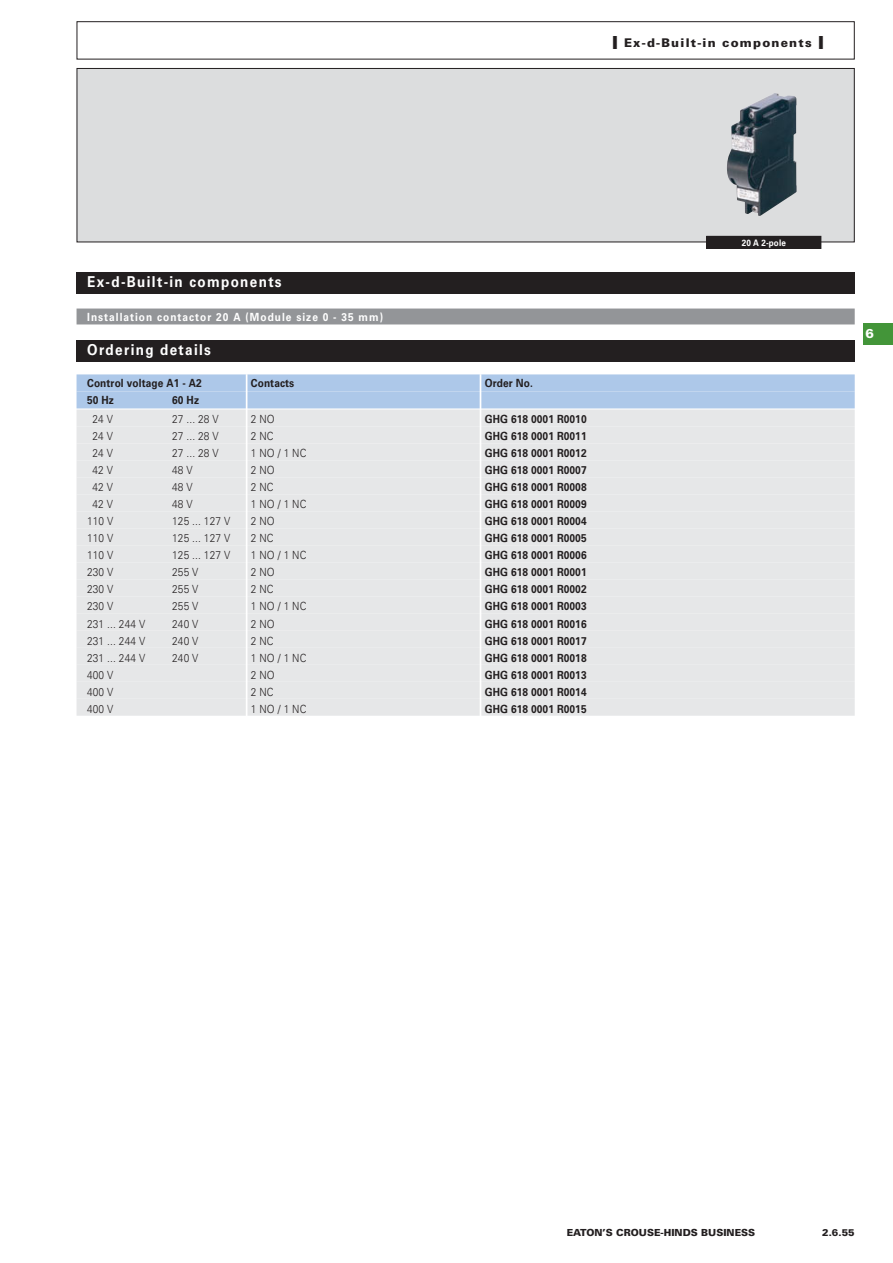
<style>
.page{position:relative;width:893px;height:1263px;background:#fff}
.page>*{position:absolute;margin:0;border:0;box-sizing:border-box;transform-origin:0 0}
.t1{font:700 15px "Univers LT Pro 65";letter-spacing:.1em;color:#fff;scale:.9 1}
.t2{font:900 12.75px "Univers LT Pro 75";color:#fff}
.t3{font:900 12px "Univers LT Pro 75";letter-spacing:.1em;color:#231f20}
.t4{font:700 11.25px "Univers LT Pro 65";letter-spacing:.01em;color:#231f20;scale:.9 1}
.t5{font:300 11.25px "Univers LT Pro 45";letter-spacing:.01em;color:#231f20;scale:.9 1}
.t6{font:700 11.25px "Univers LT Pro 65";letter-spacing:.1em;color:#fff;scale:.9 1}
.t7{font:900 9.75px "Univers LT Pro 75";color:#231f20}
.t8{font:700 9px "Univers LT Pro 65";letter-spacing:.01em;color:#fff;scale:.9 1}
.s1{font-size:18px}
</style>
<div class="page">
<div style="left:863px;top:323px;width:30px;height:21px;background:#439539"></div>
<div style="left:77px;top:21px;width:778px;height:39px;border:1px solid #231f20"></div>
<div style="left:77px;top:68px;width:777px;height:174px;background:#dcddde"></div>
<div style="left:77px;top:68px;width:778px;height:174px;border:1px solid #231f20"></div>
<img style="left:727px;top:93px;width:70px;height:123px">
<div style="left:707px;top:236px;width:114px;height:12px;background:#231f20"></div>
<div style="left:706px;top:236px;width:115px;height:13px;border:1px solid #231f20"></div>
<div style="left:77px;top:272px;width:778px;height:21px;background:#231f20"></div>
<div style="left:77px;top:308px;width:778px;height:16px;background:#939598"></div>
<div style="left:77px;top:340px;width:778px;height:21px;background:#231f20"></div>
<div style="left:77px;top:374px;width:778px;height:17px;background:#adc8e9"></div>
<div style="left:77px;top:391px;width:778px;height:17px;background:#adc8e9"></div>
<div style="left:77px;top:409px;width:778px;height:17px;background:#e6e7e8"></div>
<div style="left:77px;top:426px;width:778px;height:17px;background:#e6e7e8"></div>
<div style="left:77px;top:443px;width:778px;height:18px;background:#e6e7e8"></div>
<div style="left:77px;top:461px;width:778px;height:17px;background:#e6e7e8"></div>
<div style="left:77px;top:478px;width:778px;height:17px;background:#e6e7e8"></div>
<div style="left:77px;top:495px;width:778px;height:17px;background:#e6e7e8"></div>
<div style="left:77px;top:512px;width:778px;height:17px;background:#e6e7e8"></div>
<div style="left:77px;top:529px;width:778px;height:17px;background:#e6e7e8"></div>
<div style="left:77px;top:546px;width:778px;height:17px;background:#e6e7e8"></div>
<div style="left:77px;top:563px;width:778px;height:17px;background:#e6e7e8"></div>
<div style="left:77px;top:580px;width:778px;height:17px;background:#e6e7e8"></div>
<div style="left:77px;top:597px;width:778px;height:17px;background:#e6e7e8"></div>
<div style="left:77px;top:614px;width:778px;height:17px;background:#e6e7e8"></div>
<div style="left:77px;top:631px;width:778px;height:17px;background:#e6e7e8"></div>
<div style="left:77px;top:648px;width:778px;height:17px;background:#e6e7e8"></div>
<div style="left:77px;top:665px;width:778px;height:17px;background:#e6e7e8"></div>
<div style="left:77px;top:682px;width:778px;height:17px;background:#e6e7e8"></div>
<div style="left:77px;top:699px;width:778px;height:17px;background:#e6e7e8"></div>
<hr style="left:246px;top:374px;width:1px;height:345px;background:#fff">
<hr style="left:480px;top:374px;width:1px;height:345px;background:#fff">
<p class="t3" style="left:612px;top:37px;width:213px"><span class="s1">I</span> Ex-d-Built-in components <span class="s1">I</span></p>
<h1 class="t1" style="left:87px;top:277px;width:218px">Ex-d-Built-in components</h1>
<p class="t6" style="left:87px;top:313px;width:330px">Installation contactor 20 A (Module size 0 - 35 mm)</p>
<h1 class="t1" style="left:87px;top:345px;width:139px">Ordering details</h1>
<p class="t4" style="left:87px;top:379px;width:129px">Control voltage A1 - A2</p>
<p class="t4" style="left:251px;top:379px;width:50px">Contacts</p>
<p class="t4" style="left:485px;top:379px;width:55px">Order No.</p>
<p class="t4" style="left:87px;top:396px;width:31px">50 Hz</p>
<p class="t4" style="left:172px;top:396px;width:31px">60 Hz</p>
<p class="t5" style="left:92px;top:415px;width:24px">24 V</p>
<p class="t5" style="left:172px;top:415px;width:53px">27 ... 28 V</p>
<p class="t5" style="left:251px;top:415px;width:28px">2 NO</p>
<p class="t4" style="left:485px;top:415px;width:115px">GHG 618 0001 R0010</p>
<p class="t5" style="left:92px;top:432px;width:24px">24 V</p>
<p class="t5" style="left:172px;top:432px;width:53px">27 ... 28 V</p>
<p class="t5" style="left:251px;top:432px;width:27px">2 NC</p>
<p class="t4" style="left:485px;top:432px;width:115px">GHG 618 0001 R0011</p>
<p class="t5" style="left:92px;top:449px;width:24px">24 V</p>
<p class="t5" style="left:172px;top:449px;width:53px">27 ... 28 V</p>
<p class="t5" style="left:251px;top:449px;width:63px">1 NO / 1 NC</p>
<p class="t4" style="left:485px;top:449px;width:115px">GHG 618 0001 R0012</p>
<p class="t5" style="left:92px;top:466px;width:24px">42 V</p>
<p class="t5" style="left:172px;top:466px;width:24px">48 V</p>
<p class="t5" style="left:251px;top:466px;width:28px">2 NO</p>
<p class="t4" style="left:485px;top:466px;width:115px">GHG 618 0001 R0007</p>
<p class="t5" style="left:92px;top:483px;width:24px">42 V</p>
<p class="t5" style="left:172px;top:483px;width:24px">48 V</p>
<p class="t5" style="left:251px;top:483px;width:27px">2 NC</p>
<p class="t4" style="left:485px;top:483px;width:115px">GHG 618 0001 R0008</p>
<p class="t5" style="left:92px;top:500px;width:24px">42 V</p>
<p class="t5" style="left:172px;top:500px;width:24px">48 V</p>
<p class="t5" style="left:251px;top:500px;width:63px">1 NO / 1 NC</p>
<p class="t4" style="left:485px;top:500px;width:115px">GHG 618 0001 R0009</p>
<p class="t5" style="left:87px;top:517px;width:31px">110 V</p>
<p class="t5" style="left:172px;top:517px;width:66px">125 ... 127 V</p>
<p class="t5" style="left:251px;top:517px;width:28px">2 NO</p>
<p class="t4" style="left:485px;top:517px;width:115px">GHG 618 0001 R0004</p>
<p class="t5" style="left:87px;top:534px;width:31px">110 V</p>
<p class="t5" style="left:172px;top:534px;width:66px">125 ... 127 V</p>
<p class="t5" style="left:251px;top:534px;width:27px">2 NC</p>
<p class="t4" style="left:485px;top:534px;width:115px">GHG 618 0001 R0005</p>
<p class="t5" style="left:87px;top:551px;width:31px">110 V</p>
<p class="t5" style="left:172px;top:551px;width:66px">125 ... 127 V</p>
<p class="t5" style="left:251px;top:551px;width:63px">1 NO / 1 NC</p>
<p class="t4" style="left:485px;top:551px;width:115px">GHG 618 0001 R0006</p>
<p class="t5" style="left:87px;top:568px;width:31px">230 V</p>
<p class="t5" style="left:172px;top:568px;width:31px">255 V</p>
<p class="t5" style="left:251px;top:568px;width:28px">2 NO</p>
<p class="t4" style="left:485px;top:568px;width:115px">GHG 618 0001 R0001</p>
<p class="t5" style="left:87px;top:585px;width:31px">230 V</p>
<p class="t5" style="left:172px;top:585px;width:31px">255 V</p>
<p class="t5" style="left:251px;top:585px;width:27px">2 NC</p>
<p class="t4" style="left:485px;top:585px;width:115px">GHG 618 0001 R0002</p>
<p class="t5" style="left:87px;top:602px;width:31px">230 V</p>
<p class="t5" style="left:172px;top:602px;width:31px">255 V</p>
<p class="t5" style="left:251px;top:602px;width:63px">1 NO / 1 NC</p>
<p class="t4" style="left:485px;top:602px;width:115px">GHG 618 0001 R0003</p>
<p class="t5" style="left:87px;top:619px;width:66px">231 ... 244 V</p>
<p class="t5" style="left:172px;top:619px;width:31px">240 V</p>
<p class="t5" style="left:251px;top:619px;width:28px">2 NO</p>
<p class="t4" style="left:485px;top:619px;width:115px">GHG 618 0001 R0016</p>
<p class="t5" style="left:87px;top:636px;width:66px">231 ... 244 V</p>
<p class="t5" style="left:172px;top:636px;width:31px">240 V</p>
<p class="t5" style="left:251px;top:636px;width:27px">2 NC</p>
<p class="t4" style="left:485px;top:636px;width:115px">GHG 618 0001 R0017</p>
<p class="t5" style="left:87px;top:653px;width:66px">231 ... 244 V</p>
<p class="t5" style="left:172px;top:653px;width:31px">240 V</p>
<p class="t5" style="left:251px;top:653px;width:63px">1 NO / 1 NC</p>
<p class="t4" style="left:485px;top:653px;width:115px">GHG 618 0001 R0018</p>
<p class="t5" style="left:87px;top:670px;width:31px">400 V</p>
<p class="t5" style="left:251px;top:670px;width:28px">2 NO</p>
<p class="t4" style="left:485px;top:670px;width:115px">GHG 618 0001 R0013</p>
<p class="t5" style="left:87px;top:687px;width:31px">400 V</p>
<p class="t5" style="left:251px;top:687px;width:27px">2 NC</p>
<p class="t4" style="left:485px;top:687px;width:115px">GHG 618 0001 R0014</p>
<p class="t5" style="left:87px;top:704px;width:31px">400 V</p>
<p class="t5" style="left:251px;top:704px;width:63px">1 NO / 1 NC</p>
<p class="t4" style="left:485px;top:704px;width:115px">GHG 618 0001 R0015</p>
<p class="t8" style="left:742px;top:239px;width:50px">20 A 2-pole</p>
<p class="t2" style="left:865px;top:328px;width:10px">6</p>
<p class="t7" style="left:567px;top:1228px;width:190px">EATON’S CROUSE-HINDS BUSINESS</p>
<p class="t7" style="left:822px;top:1228px;width:34px">2.6.55</p>
</div>
